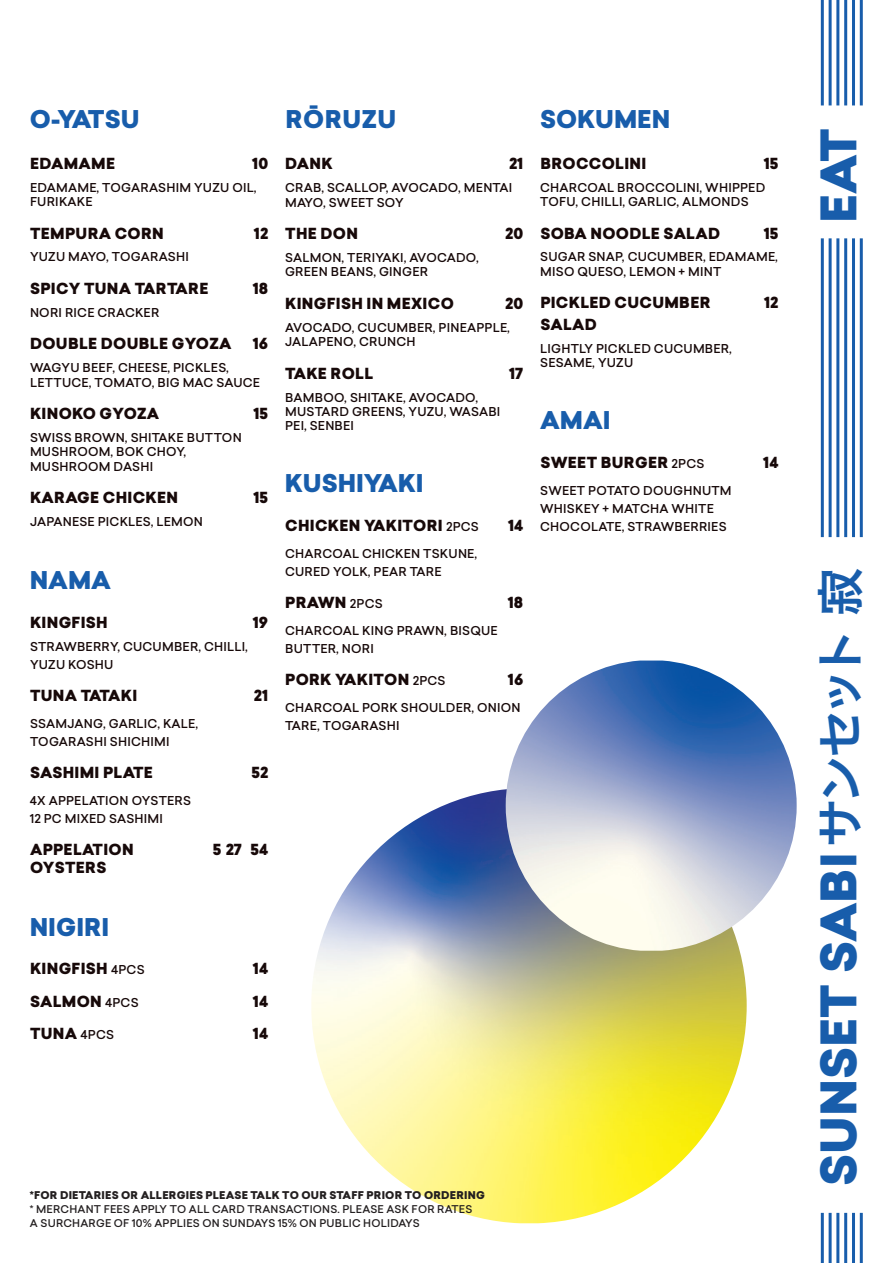
<style>
.page{position:relative;width:893px;height:1263px;background:#fff}
.page>*{position:absolute;margin:0;border:0;box-sizing:border-box;transform-origin:0 0}
.t1{font:900 48px "Sailec";color:#185dab}
.t2{font:900 24px "Sailec";color:#185dab}
.description{font:900 15px "Sailec";letter-spacing:.02em;color:#170909}
.description-2{font:500 12px/14.4px "Sailec";letter-spacing:.02em;color:#170909}
.description-3{font:500 10.5px "Sailec";letter-spacing:.02em;color:#231f20}
.description-4{font:900 10.5px "Sailec";letter-spacing:.02em;color:#231f20}
.s1{font-weight:500;font-size:12px}
.s2{font-family:"Hira Kaku Pro W6";font-weight:400}
</style>
<div class="page">
<img style="left:311px;top:788px;width:436px;height:435px;border-radius:214px">
<hr style="left:821px;top:238px;width:3px;height:299px;background:#185dab">
<hr style="left:821px;top:1213px;width:3px;height:50px;background:#185dab">
<hr style="left:860px;top:238px;width:3px;height:299px;background:#185dab">
<hr style="left:860px;top:1213px;width:3px;height:50px;background:#185dab">
<hr style="left:852px;top:238px;width:3px;height:299px;background:#185dab">
<hr style="left:852px;top:1213px;width:3px;height:50px;background:#185dab">
<hr style="left:844px;top:238px;width:3px;height:299px;background:#185dab">
<hr style="left:844px;top:1213px;width:3px;height:50px;background:#185dab">
<hr style="left:836px;top:238px;width:3px;height:299px;background:#185dab">
<hr style="left:836px;top:1213px;width:3px;height:50px;background:#185dab">
<hr style="left:829px;top:238px;width:3px;height:299px;background:#185dab">
<hr style="left:829px;top:1213px;width:3px;height:50px;background:#185dab">
<hr style="left:821px;top:0;width:3px;height:105px;background:#185dab">
<hr style="left:860px;top:0;width:3px;height:105px;background:#185dab">
<hr style="left:852px;top:0;width:3px;height:105px;background:#185dab">
<hr style="left:844px;top:0;width:3px;height:105px;background:#185dab">
<hr style="left:836px;top:0;width:3px;height:105px;background:#185dab">
<hr style="left:829px;top:0;width:3px;height:105px;background:#185dab">
<img style="left:506px;top:660px;width:291px;height:291px;border-radius:140px">
<p class="t2" style="left:30px;top:101px;width:111px">O-YATSU</p>
<p class="t2" style="left:285px;top:101px;width:112px">RŌRUZU</p>
<p class="description" style="left:30px;top:152px;width:87px">EDAMAME</p>
<p class="description" style="left:252px;top:152px;width:17px">10</p>
<p class="description-2" style="left:30px;top:180px;width:228px">EDAMAME, TOGARASHIM YUZU OIL,<br>FURIKAKE</p>
<p class="description" style="left:30px;top:222px;width:135px">TEMPURA CORN</p>
<p class="description" style="left:254px;top:222px;width:16px">12</p>
<p class="description-2" style="left:30px;top:250px;width:160px">YUZU MAYO, TOGARASHI</p>
<p class="description" style="left:30px;top:278px;width:180px">SPICY TUNA TARTARE</p>
<p class="description" style="left:253px;top:278px;width:17px">18</p>
<p class="description-2" style="left:30px;top:305px;width:131px">NORI RICE CRACKER</p>
<p class="description" style="left:30px;top:333px;width:203px">DOUBLE DOUBLE GYOZA</p>
<p class="description" style="left:253px;top:333px;width:17px">16</p>
<p class="description-2" style="left:30px;top:361px;width:232px">WAGYU BEEF, CHEESE, PICKLES,<br>LETTUCE, TOMATO, BIG MAC SAUCE</p>
<p class="description" style="left:30px;top:403px;width:131px">KINOKO GYOZA</p>
<p class="description" style="left:253px;top:403px;width:16px">15</p>
<p class="description-2" style="left:30px;top:430px;width:213px">SWISS BROWN, SHITAKE BUTTON<br>MUSHROOM, BOK CHOY,<br>MUSHROOM DASHI</p>
<p class="description" style="left:30px;top:487px;width:150px">KARAGE CHICKEN</p>
<p class="description" style="left:253px;top:487px;width:16px">15</p>
<p class="description-2" style="left:30px;top:515px;width:175px">JAPANESE PICKLES, LEMON</p>
<p class="t2" style="left:30px;top:563px;width:83px">NAMA</p>
<p class="description" style="left:30px;top:611px;width:79px">KINGFISH</p>
<p class="description" style="left:253px;top:611px;width:17px">19</p>
<p class="description-2" style="left:30px;top:637px;width:219px;line-height:18px">STRAWBERRY, CUCUMBER, CHILLI,<br>YUZU KOSHU</p>
<p class="description" style="left:30px;top:685px;width:109px">TUNA TATAKI</p>
<p class="description" style="left:254px;top:685px;width:16px">21</p>
<p class="description-2" style="left:30px;top:714px;width:170px;line-height:18px">SSAMJANG, GARLIC, KALE,<br>TOGARASHI SHICHIMI</p>
<p class="description" style="left:30px;top:762px;width:124px">SASHIMI PLATE</p>
<p class="description" style="left:251px;top:762px;width:18px">52</p>
<p class="description-2" style="left:30px;top:791px;width:163px;line-height:18px">4X APPELATION OYSTERS<br>12 PC MIXED SASHIMI</p>
<p class="description" style="left:30px;top:839px;width:105px">APPELATION</p>
<p class="description" style="left:213px;top:839px;width:57px">5 27 54</p>
<p class="description" style="left:30px;top:857px;width:78px">OYSTERS</p>
<p class="description" style="left:285px;top:153px;width:49px">DANK</p>
<p class="description" style="left:509px;top:153px;width:16px">21</p>
<p class="description-2" style="left:285px;top:181px;width:229px">CRAB, SCALLOP, AVOCADO, MENTAI<br>MAYO, SWEET SOY</p>
<p class="description" style="left:285px;top:223px;width:74px">THE DON</p>
<p class="description" style="left:505px;top:223px;width:20px">20</p>
<p class="description-2" style="left:285px;top:250px;width:195px">SALMON, TERIYAKI, AVOCADO,<br>GREEN BEANS, GINGER</p>
<p class="description" style="left:285px;top:293px;width:170px">KINGFISH IN MEXICO</p>
<p class="description" style="left:505px;top:293px;width:20px">20</p>
<p class="description-2" style="left:285px;top:320px;width:226px">AVOCADO, CUCUMBER, PINEAPPLE,<br>JALAPENO, CRUNCH</p>
<p class="description" style="left:285px;top:362px;width:90px">TAKE ROLL</p>
<p class="description" style="left:509px;top:362px;width:16px">17</p>
<p class="description-2" style="left:285px;top:390px;width:217px">BAMBOO, SHITAKE, AVOCADO,<br>MUSTARD GREENS, YUZU, WASABI<br>PEI, SENBEI</p>
<p class="t2" style="left:285px;top:466px;width:140px">KUSHIYAKI</p>
<p class="description" style="left:285px;top:515px;width:195px">CHICKEN YAKITORI <span class="s1">2PCS</span></p>
<p class="description" style="left:508px;top:515px;width:17px">14</p>
<p class="description-2" style="left:285px;top:544px;width:193px;line-height:18px">CHARCOAL CHICKEN TSKUNE,<br>CURED YOLK, PEAR TARE</p>
<p class="description" style="left:285px;top:592px;width:99px">PRAWN <span class="s1">2PCS</span></p>
<p class="description" style="left:508px;top:592px;width:17px">18</p>
<p class="description-2" style="left:285px;top:621px;width:214px;line-height:18px">CHARCOAL KING PRAWN, BISQUE<br>BUTTER, NORI</p>
<p class="description" style="left:285px;top:669px;width:162px">PORK YAKITON <span class="s1">2PCS</span></p>
<p class="description" style="left:508px;top:669px;width:17px">16</p>
<p class="description-2" style="left:285px;top:698px;width:237px;line-height:18px">CHARCOAL PORK SHOULDER, ONION<br>TARE, TOGARASHI</p>
<p class="t2" style="left:540px;top:101px;width:132px">SOKUMEN</p>
<p class="description" style="left:540px;top:152px;width:107px">BROCCOLINI</p>
<p class="description" style="left:764px;top:152px;width:16px">15</p>
<p class="description-2" style="left:540px;top:180px;width:226px">CHARCOAL BROCCOLINI, WHIPPED<br>TOFU, CHILLI, GARLIC, ALMONDS</p>
<p class="description" style="left:540px;top:222px;width:181px">SOBA NOODLE SALAD</p>
<p class="description" style="left:764px;top:222px;width:16px">15</p>
<p class="description-2" style="left:540px;top:250px;width:239px">SUGAR SNAP, CUCUMBER, EDAMAME,<br>MISO QUESO, LEMON + MINT</p>
<p class="description" style="left:540px;top:292px;width:172px">PICKLED CUCUMBER</p>
<p class="description" style="left:764px;top:292px;width:16px">12</p>
<p class="description" style="left:540px;top:314px;width:58px">SALAD</p>
<p class="description-2" style="left:540px;top:341px;width:193px">LIGHTLY PICKLED CUCUMBER,<br>SESAME, YUZU</p>
<p class="t2" style="left:540px;top:403px;width:72px">AMAI</p>
<p class="description" style="left:540px;top:452px;width:165px">SWEET BURGER <span class="s1">2PCS</span></p>
<p class="description" style="left:763px;top:452px;width:17px">14</p>
<p class="description-2" style="left:540px;top:481px;width:193px;line-height:18px">SWEET POTATO DOUGHNUTM<br>WHISKEY + MATCHA WHITE<br>CHOCOLATE, STRAWBERRIES</p>
<p class="t2" style="left:30px;top:909px;width:81px">NIGIRI</p>
<p class="description" style="left:30px;top:958px;width:116px">KINGFISH <span class="s1">4PCS</span></p>
<p class="description" style="left:253px;top:958px;width:17px">14</p>
<p class="description" style="left:30px;top:990px;width:110px">SALMON <span class="s1">4PCS</span></p>
<p class="description" style="left:253px;top:990px;width:17px">14</p>
<p class="description" style="left:30px;top:1023px;width:85px">TUNA <span class="s1">4PCS</span></p>
<p class="description" style="left:253px;top:1023px;width:17px">14</p>
<p class="description-4" style="left:30px;top:1187px;width:457px">*FOR DIETARIES OR ALLERGIES PLEASE TALK TO OUR STAFF PRIOR TO ORDERING</p>
<p class="description-3" style="left:30px;top:1201px;width:444px">* MERCHANT FEES APPLY TO ALL CARD TRANSACTIONS. PLEASE ASK FOR RATES</p>
<p class="description-3" style="left:30px;top:1215px;width:391px">A SURCHARGE OF 10% APPLIES ON SUNDAYS 15% ON PUBLIC HOLIDAYS</p>
<p class="t1" style="left:804px;top:223px;width:96px;rotate:-90deg">EAT</p>
<p class="t1" style="left:804px;top:1185px;width:619px;rotate:-90deg">SUNSET SABI<span class="s2">サンセット 寂</span></p>
</div>
